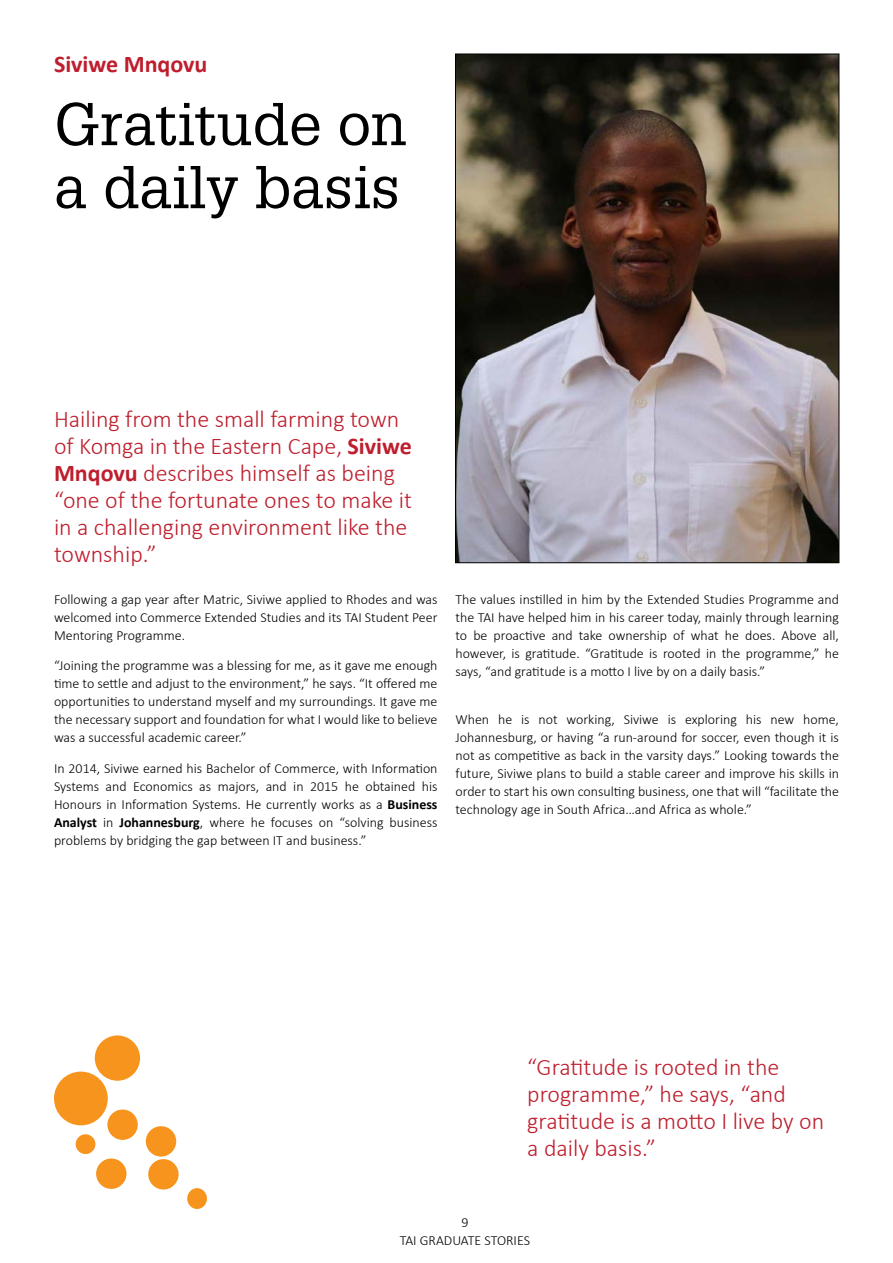
<style>
.page{position:relative;width:893px;height:1263px;background:#fff}
.page>*{position:absolute;margin:0;border:0;box-sizing:border-box;transform-origin:0 0}
.t1{font:58.95px/63px "Glypha LT Std";color:#000}
.t2{font:300 24px/27px "Calibri";color:#be1e2d}
.t3{font:700 24px "Calibri";color:#be1e2d}
.t4{font:300 13.95px/18px "Calibri";color:#000;text-align:justify}
.s1{font-weight:700}
</style>
<div class="page">
<img style="left:457px;top:56px;width:380px;height:505px">
<div style="left:107px;top:1109px;width:31px;height:31px;background:#f7941e;border-radius:50%"></div>
<div style="left:96px;top:1158px;width:31px;height:31px;background:#f7941e;border-radius:50%"></div>
<div style="left:148px;top:1159px;width:31px;height:30px;background:#f7941e;border-radius:50%"></div>
<div style="left:187px;top:1188px;width:20px;height:21px;background:#f7941e;border-radius:50%"></div>
<div style="left:95px;top:1035px;width:45px;height:46px;background:#f7941e;border-radius:50%"></div>
<div style="left:146px;top:1126px;width:30px;height:31px;background:#f7941e;border-radius:50%"></div>
<div style="left:54px;top:1071px;width:54px;height:54px;background:#f7941e;border-radius:50%"></div>
<div style="left:76px;top:1134px;width:19px;height:20px;background:#f7941e;border-radius:50%"></div>
<h2 class="t3" style="left:54px;top:49px;width:155px">Siviwe Mnqovu</h2>
<h1 class="t1" style="left:54px;top:91px;width:354px">Gratitude on a daily basis</h1>
<h2 class="t2" style="left:54px;top:405px;width:359px">Hailing from the small farming town of Komga in the Eastern Cape, <span class="s1">Siviwe<br>Mnqovu</span> describes himself as being “one of the fortunate ones to make it in a challenging environment like the township.”</h2>
<p class="t4" style="left:54px;top:590px;width:385px">Following a gap year after Matric, Siviwe applied to Rhodes and was welcomed into Commerce Extended Studies and its TAI Student Peer Mentoring Programme.</p>
<p class="t4" style="left:54px;top:657px;width:385px">“Joining the programme was a blessing for me, as it gave me enough time to settle and adjust to the environment,” he says. “It offered me opportunities to understand myself and my surroundings. It gave me the necessary support and foundation for what I would like to believe was a successful academic career.”</p>
<p class="t4" style="left:54px;top:759px;width:385px">In 2014, Siviwe earned his Bachelor of Commerce, with Information Systems and Economics as majors, and in 2015 he obtained his Honours in Information Systems. He currently works as a <span class="s1">Business Analyst</span> in <span class="s1">Johannesburg</span>, where he focuses on “solving business problems by bridging the gap between IT and business.”</p>
<p class="t4" style="left:455px;top:590px;width:385px">The values instilled in him by the Extended Studies Programme and the TAI have helped him in his career today, mainly through learning to be proactive and take ownership of what he does. Above all, however, is gratitude. “Gratitude is rooted in the programme,” he says, “and gratitude is a motto I live by on a daily basis.”</p>
<p class="t4" style="left:455px;top:711px;width:385px">When he is not working, Siviwe is exploring his new home, Johannesburg, or having “a run-around for soccer, even though it is not as competitive as back in the varsity days.” Looking towards the future, Siviwe plans to build a stable career and improve his skills in order to start his own consulting business, one that will “facilitate the technology age in South Africa…and Africa as whole.”</p>
<h2 class="t2" style="left:527px;top:1053px;width:298px">“Gratitude is rooted in the programme,” he says, “and gratitude is a motto I live by on a daily basis.”</h2>
<p class="t4" style="left:400px;top:1213px;width:132px;text-align:center">9<br>TAI GRADUATE STORIES</p>
</div>
